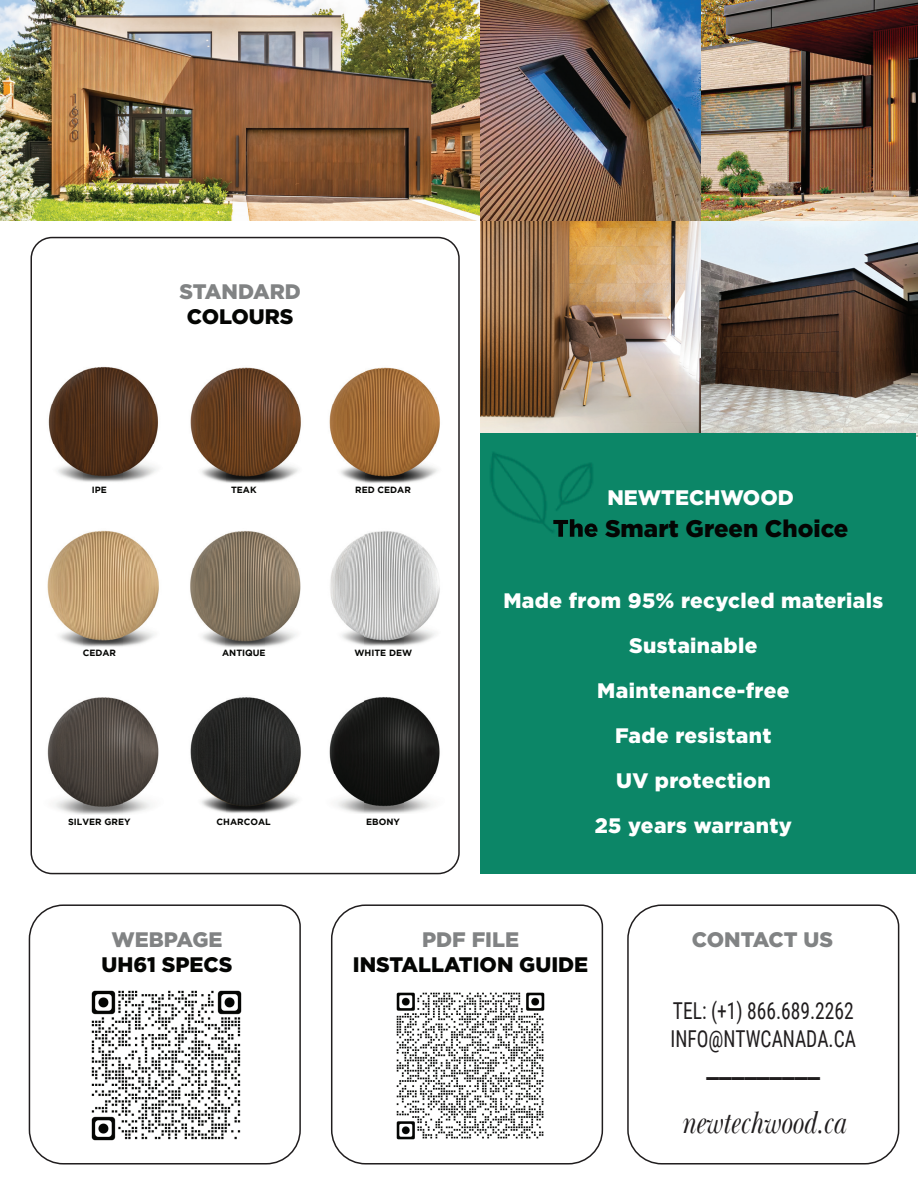
<style>
.page{position:relative;width:918px;height:1188px;background:#fff}
.page>*{position:absolute;margin:0;border:0;box-sizing:border-box;transform-origin:0 0}
.t1{font:italic 32.25px "Baskerville Display PT";letter-spacing:-.005em;color:#201d1e;scale:.84 1}
.t2{font:900 25.05px "Gotham";color:#201d1e;scale:.84 1}
.t3{font:900 24px "Gotham";color:#040503}
.t4{font:23.25px/28.5px "Roboto Condensed";color:#201d1e;scale:.84 1}
.t5{font:900 21px/45px "Gotham";letter-spacing:.02em;color:#fff;text-align:center}
.t6{font:900 21px "Gotham";color:#040503}
.t7{font:900 21px "Gotham";color:#818384}
.t8{font:900 21px "Gotham";color:#fff}
.t9{font:700 9px "Gotham";color:#040503}
</style>
<div class="page">
<div style="left:30px;top:237px;width:430px;height:637px;border:2px solid #201d1e;border-radius:21px"></div>
<img style="left:0;top:0;width:481px;height:220px">
<img style="left:701px;top:220px;width:217px;height:216px">
<img style="left:480px;top:202px;width:221px;height:231px">
<img style="left:701px;top:0;width:217px;height:220px">
<img style="left:481px;top:0;width:220px;height:220px">
<div style="left:480px;top:433px;width:436px;height:441px;background:#0c8667"></div>
<svg style="left:28px;top:904px;width:273px;height:261px"></svg>
<svg style="left:330px;top:904px;width:274px;height:261px"></svg>
<svg style="left:627px;top:904px;width:273px;height:261px"></svg>
<img style="left:553px;top:520px;width:15px;height:17px">
<img style="left:570px;top:519px;width:25px;height:18px">
<img style="left:330px;top:531px;width:110px;height:115px">
<img style="left:329px;top:697px;width:111px;height:117px">
<img style="left:190px;top:697px;width:111px;height:116px">
<img style="left:329px;top:367px;width:111px;height:116px">
<img style="left:47px;top:697px;width:112px;height:117px">
<img style="left:190px;top:367px;width:111px;height:116px">
<img style="left:48px;top:366px;width:110px;height:116px">
<img style="left:190px;top:531px;width:111px;height:116px">
<img style="left:47px;top:530px;width:112px;height:117px">
<img style="left:86px;top:985px;width:162px;height:161px">
<img style="left:391px;top:986px;width:159px;height:159px">
<p class="t7" style="left:180px;top:279px;width:123px">STANDARD</p>
<p class="t6" style="left:187px;top:304px;width:108px">COLOURS</p>
<p class="t9" style="left:92px;top:484px;width:17px">IPE</p>
<p class="t9" style="left:231px;top:484px;width:27px">TEAK</p>
<p class="t9" style="left:355px;top:484px;width:57px">RED CEDAR</p>
<p class="t9" style="left:83px;top:648px;width:35px">CEDAR</p>
<p class="t9" style="left:222px;top:648px;width:45px">ANTIQUE</p>
<p class="t9" style="left:355px;top:648px;width:59px">WHITE DEW</p>
<p class="t9" style="left:68px;top:816px;width:64px">SILVER GREY</p>
<p class="t9" style="left:217px;top:816px;width:56px">CHARCOAL</p>
<p class="t9" style="left:366px;top:816px;width:35px">EBONY</p>
<p class="t8" style="left:607px;top:486px;width:188px">NEWTECHWOOD</p>
<p class="t3" style="left:553px;top:514px;width:297px">The Smart Green Choice</p>
<p class="t5" style="left:503px;top:577px;width:381px">Made from 95% recycled materials<br>Sustainable<br>Maintenance-free<br>Fade resistant<br>UV protection<br>25 years warranty</p>
<p class="t7" style="left:111px;top:927px;width:113px">WEBPAGE</p>
<p class="t6" style="left:101px;top:953px;width:133px">UH61 SPECS</p>
<p class="t7" style="left:422px;top:927px;width:99px">PDF FILE</p>
<p class="t6" style="left:353px;top:953px;width:237px">INSTALLATION GUIDE</p>
<p class="t7" style="left:692px;top:927px;width:143px">CONTACT US</p>
<p class="t4" style="left:671px;top:995px;width:222px">TEL: (+1) 866.689.2262<br>INFO@NTWCANADA.CA</p>
<p class="t2" style="left:707px;top:1052px;width:137px">_________</p>
<h1 class="t1" style="left:681px;top:1104px;width:197px">newtechwood.ca</h1>
</div>
